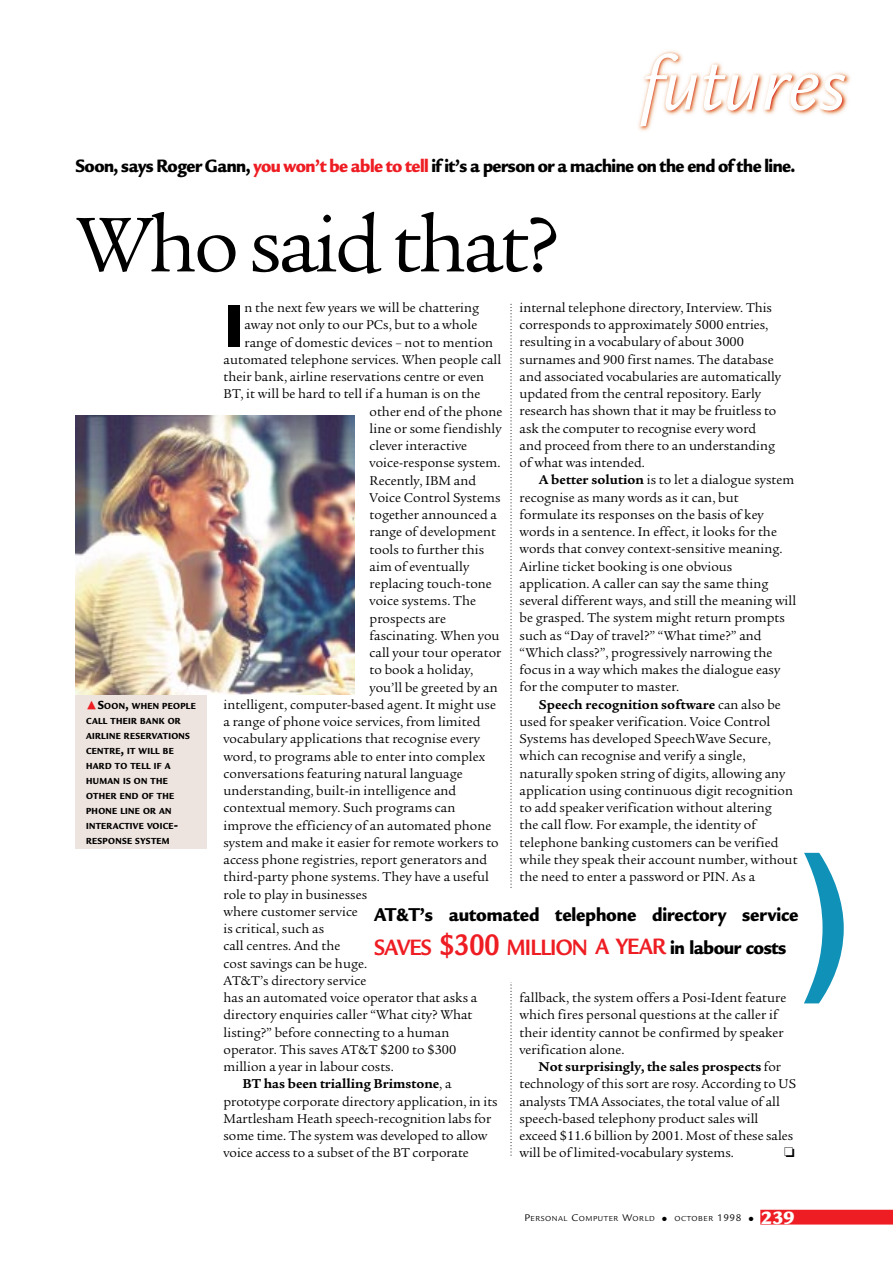
<style>
.page{position:relative;width:893px;height:1262px;background:#fff}
.page>*{position:absolute;margin:0;border:0;box-sizing:border-box;transform-origin:0 0}
.t1{font:700 160.5px "Arial";color:#1092b8}
.t2{font:84px "Legacy Serif";letter-spacing:-.035em;color:#000}
.t3{font:italic 81.75px "Legacy Sans";color:#fff}
.t4{font:900 65.25px "Legacy Sans";color:#000}
.t5{font:700 24.15px "Legacy Sans";letter-spacing:-.035em;color:#ee1d23;scale:.88 1}
.t6{font:900 20.25px "Legacy Sans";letter-spacing:-.005em;color:#000;scale:.88 1}
.t7{font:900 19.5px "Legacy Sans";letter-spacing:-.03em;color:#000;scale:.88 1}
.t8{font:900 19.5px "Legacy Sans";color:#fff}
.t9{font:13.8px/17.2px "Legacy Serif";letter-spacing:.005em;color:#000}
.t10{font:700 13.8px "Legacy Serif";color:#000}
.t11{font:900 9.6px/15px "Legacy Sans";letter-spacing:.035em;color:#000;scale:.88 1}
.t12{font:7.8px "Legacy Sans";letter-spacing:.07em;color:#000}
.s1{color:#ee1d23}
.s2{font-family:"Faribole Fleches Br";font-weight:400;font-size:14.25px;color:#ee1d23}
.s3{font-size:12.75px}
.s4{font-weight:700}
.s5{font-weight:400}
.s6{font-size:32.25px}
.s7{font-weight:900;font-size:20.25px;color:#000}
.s8{font-size:10.5px}
</style>
<div class="page">
<div style="left:760px;top:1209px;width:132px;height:15px;background:#ee1d23"></div>
<svg style="left:510px;top:304px;width:1px;height:852px"></svg>
<img style="left:638px;top:51px;width:212px;height:80px">
<div style="left:75px;top:694px;width:131px;height:155px;background:#eee4df"></div>
<div style="left:374px;top:888px;width:424px;height:93px;background:#fff"></div>
<img style="left:75px;top:416px;width:279px;height:279px">
<h3 class="t3" style="left:640px;top:53px;width:207px">futures</h3>
<h3 class="t7" style="left:75px;top:159px;width:819px">Soon, says Roger Gann, <span class="s1">you won’t be able to tell</span> if it’s a person or a machine on the end of the line.</h3>
<h2 class="t2" style="left:75px;top:212px;width:484px">Who said that?</h2>
<p class="t11" style="left:86px;top:699px;width:126px"><span class="s2">¿</span><span class="s3">S</span>OON<span class="s3">,</span> WHEN PEOPLE<br>CALL THEIR BANK OR<br>AIRLINE RESERVATIONS<br>CENTRE<span class="s3">,</span> IT WILL BE<br>HARD TO TELL IF A<br>HUMAN IS ON THE<br>OTHER END OF THE<br>PHONE LINE OR AN<br>INTERACTIVE VOICE<span class="s3">-<br></span>RESPONSE SYSTEM</p>
<p class="t9" style="left:519px;top:300px;width:263px">internal telephone directory, Interview. This corresponds to approximately 5000 entries, resulting in a vocabulary of about 3000 surnames and 900 first names. The database and associated vocabularies are automatically updated from the central repository. Early research has shown that it may be fruitless to ask the computer to recognise every word and proceed from there to an understanding of what was intended.</p>
<p class="t9" style="left:519px;top:473px;width:278px;text-indent:19px"><span class="s4">A better solution</span> is to let a dialogue system recognise as many words as it can, but formulate its responses on the basis of key words in a sentence. In effect, it looks for the words that convey context-sensitive meaning.<br>Airline ticket booking is one obvious application. A caller can say the same thing several different ways, and still the meaning will be grasped. The system might return prompts such as “Day of travel?” “What time?” and “Which class?”, progressively narrowing the focus in a way which makes the dialogue easy for the computer to master.</p>
<p class="t9" style="left:519px;top:697px;width:279px;text-indent:19px"><span class="s4">Speech recognition software</span> can also be used for speaker verification. Voice Control Systems has developed SpeechWave Secure, which can recognise and verify a single, naturally spoken string of digits, allowing any application using continuous digit recognition to add speaker verification without altering<br>the call flow. For example, the identity of telephone banking customers can be verified while they speak their account number, without the need to enter a password or PIN. As a</p>
<h3 class="t4" style="left:223px;top:302px;width:22px">I</h3>
<p class="t9" style="left:244px;top:300px;width:236px">n the next few years we will be chattering</p>
<p class="t9" style="left:244px;top:317px;width:234px">away not only to our PCs, but to a whole</p>
<p class="t9" style="left:244px;top:335px;width:250px">range of domestic devices – not to mention</p>
<p class="t9" style="left:223px;top:352px;width:279px">automated telephone services. When people call</p>
<p class="t9" style="left:223px;top:369px;width:262px">their bank, airline reservations centre or even</p>
<p class="t9" style="left:223px;top:386px;width:258px">BT, it will be hard to tell if a human is on the</p>
<p class="t9" style="left:369px;top:404px;width:134px">other end of the phone</p>
<p class="t9" style="left:369px;top:421px;width:133px">line or some fiendishly</p>
<p class="t9" style="left:369px;top:438px;width:99px">clever interactive</p>
<p class="t9" style="left:369px;top:455px;width:132px">voice-response system.</p>
<p class="t9" style="left:369px;top:473px;width:108px">Recently, IBM and</p>
<p class="t9" style="left:369px;top:490px;width:132px">Voice Control Systems</p>
<p class="t9" style="left:369px;top:507px;width:129px">together announced a</p>
<p class="t9" style="left:369px;top:524px;width:128px">range of development</p>
<p class="t9" style="left:369px;top:542px;width:116px">tools to further this</p>
<p class="t9" style="left:369px;top:559px;width:101px">aim of eventually</p>
<p class="t9" style="left:369px;top:576px;width:124px">replacing touch-tone</p>
<p class="t9" style="left:369px;top:593px;width:108px">voice systems. The</p>
<p class="t9" style="left:369px;top:611px;width:78px">prospects are</p>
<p class="t9" style="left:369px;top:628px;width:131px">fascinating. When you</p>
<p class="t9" style="left:369px;top:645px;width:133px">call your tour operator</p>
<p class="t9" style="left:369px;top:662px;width:105px">to book a holiday,</p>
<p class="t9" style="left:369px;top:680px;width:130px">you’ll be greeted by an</p>
<p class="t9" style="left:223px;top:697px;width:274px">intelligent, computer-based agent. It might use</p>
<p class="t9" style="left:223px;top:714px;width:258px">a range of phone voice services, from limited</p>
<p class="t9" style="left:223px;top:731px;width:258px">vocabulary applications that recognise every</p>
<p class="t9" style="left:223px;top:749px;width:263px">word, to programs able to enter into complex</p>
<p class="t9" style="left:223px;top:766px;width:241px">conversations featuring natural language</p>
<p class="t9" style="left:223px;top:783px;width:234px">understanding, built-in intelligence and</p>
<p class="t9" style="left:223px;top:800px;width:233px">contextual memory. Such programs can</p>
<p class="t9" style="left:223px;top:818px;width:269px">improve the efficiency of an automated phone</p>
<p class="t9" style="left:223px;top:835px;width:277px">system and make it easier for remote workers to</p>
<p class="t9" style="left:223px;top:852px;width:265px">access phone registries, report generators and</p>
<p class="t9" style="left:223px;top:869px;width:267px">third-party phone systems. They have a useful</p>
<p class="t9" style="left:223px;top:887px;width:145px">role to play in businesses</p>
<p class="t9" style="left:223px;top:904px;width:136px">where customer service</p>
<p class="t9" style="left:223px;top:921px;width:102px">is critical, such as</p>
<p class="t9" style="left:223px;top:938px;width:118px">call centres. And the</p>
<p class="t9" style="left:223px;top:956px;width:145px">cost savings can be huge.</p>
<p class="t9" style="left:223px;top:973px;width:144px">AT&amp;T’s directory service</p>
<p class="t9" style="left:223px;top:990px;width:255px">has an automated voice operator that asks a</p>
<p class="t9" style="left:223px;top:1007px;width:250px">directory enquiries caller “What city? What</p>
<p class="t9" style="left:223px;top:1025px;width:227px">listing?” before connecting to a human</p>
<p class="t9" style="left:223px;top:1042px;width:234px">operator. This saves AT&amp;T $200 to $300</p>
<p class="t9" style="left:223px;top:1059px;width:172px">million a year in labour costs.</p>
<p class="t10" style="left:243px;top:1078px;width:210px">BT has been trialling Brimstone<span class="s5">, a</span></p>
<p class="t9" style="left:223px;top:1094px;width:276px">prototype corporate directory application, in its</p>
<p class="t9" style="left:223px;top:1111px;width:269px">Martlesham Heath speech-recognition labs for</p>
<p class="t9" style="left:223px;top:1128px;width:265px">some time. The system was developed to allow</p>
<p class="t9" style="left:223px;top:1145px;width:247px">voice access to a subset of the BT corporate</p>
<h1 class="t1" style="left:798px;top:854px;width:55px">)</h1>
<h3 class="t6" style="left:374px;top:907px;width:484px">AT&amp;T’s automated telephone directory service</h3>
<h3 class="t5" style="left:374px;top:938px;width:470px">SAVES <span class="s6">$300</span> MILLION A YEAR <span class="s7">in labour costs</span></h3>
<p class="t9" style="left:519px;top:990px;width:268px">fallback, the system offers a Posi-Ident feature which fires personal questions at the caller if their identity cannot be confirmed by speaker verification alone.</p>
<p class="t9" style="left:519px;top:1059px;width:278px;text-indent:19px"><span class="s4">Not surprisingly, the sales prospects</span> for technology of this sort are rosy. According to US analysts TMA Associates, the total value of all speech-based telephony product sales will exceed $11.6 billion by 2001. Most of these sales will be of limited-vocabulary systems.</p>
<p class="t12" style="left:524px;top:1215px;width:231px"><span class="s8">P</span>ERSONAL <span class="s8">C</span>OMPUTER <span class="s8">W</span>ORLD ● OCTOBER <span class="s8">1998</span> ●</p>
<h3 class="t8" style="left:761px;top:1211px;width:35px">239</h3>
</div>
